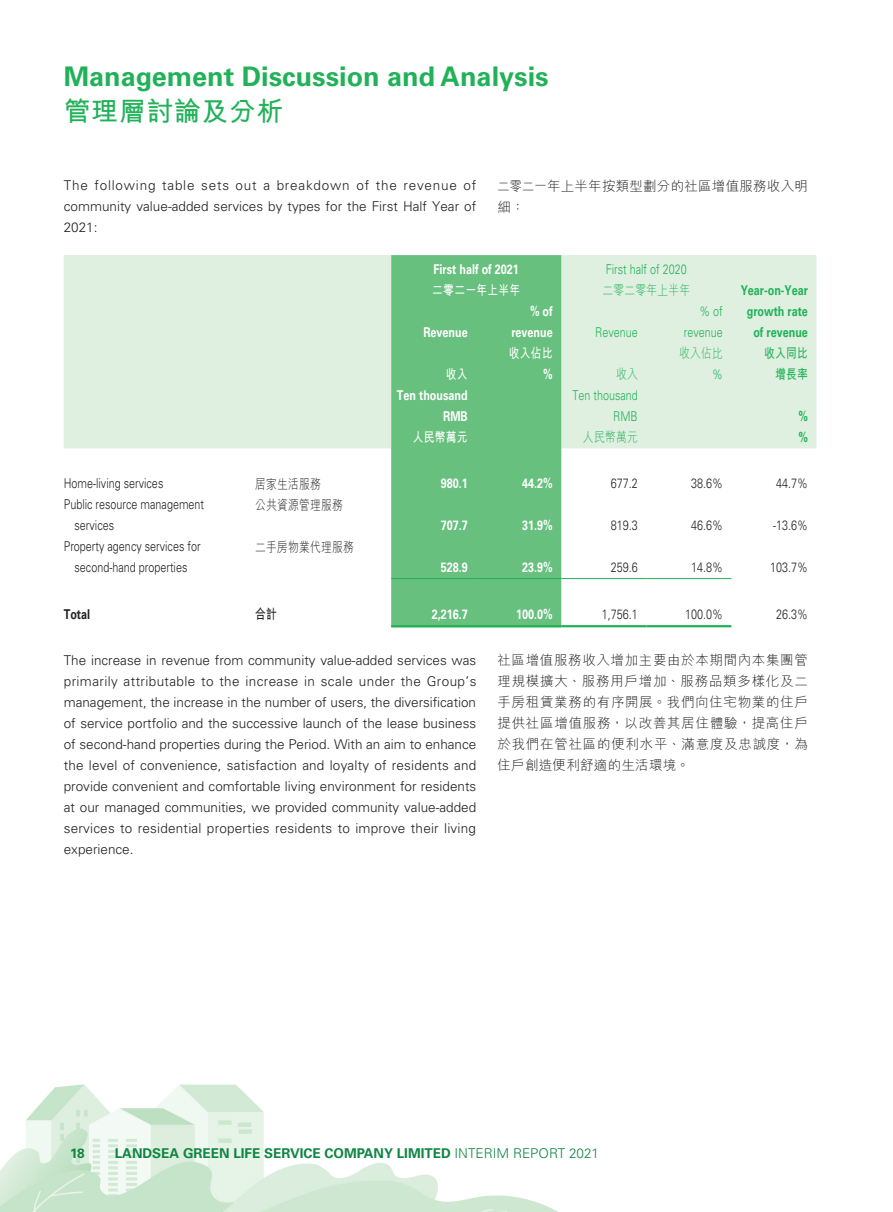
<style>
.page{position:relative;width:893px;height:1212px;background:#fff}
.page>*{position:absolute;margin:0;border:0;box-sizing:border-box;transform-origin:0 0}
.t1{font:700 27px "Univers LT Std";color:#21b259}
.t2{font:700 27px "M Hei HK";letter-spacing:.02em;color:#21b259}
._00_txt_E{font:300 13.5px/21px "Univers LT Std";color:#231f20;text-align:justify}
._50_Table_txt{font:300 13.5px "Univers LT Std";color:#231f20;scale:.8 1}
._000_txt_C{font:300 13.5px/21px "M Hei HK";letter-spacing:.02em;color:#231f20;text-align:justify}
._50_Table_txt-2{font:700 13.5px "Univers LT Std";color:#fff;scale:.8 1}
.t3{font:700 13.5px "Univers LT Std";color:#0f8642}
._50_Table_txt-3{font:300 13.5px "Univers LT Std";color:#21b259;scale:.8 1}
._50_Table_txt-4{font:700 13.5px "Univers LT Std";color:#21b259;scale:.8 1}
._000_txt_C-2{font:300 13.5px/21px "M Hei HK";letter-spacing:.02em;color:#231f20;scale:.9 1}
._50_Table_txt-5{font:300 13.5px "M Hei HK";letter-spacing:.02em;color:#231f20;scale:.8 1}
._50_Table_txt-6{font:700 13.5px "M Hei HK";letter-spacing:.02em;color:#fff;scale:.8 1}
._50_Table_txt-7{font:300 13.5px "M Hei HK";letter-spacing:.02em;color:#21b259;scale:.8 1}
._50_Table_txt-8{font:700 13.5px "M Hei HK";letter-spacing:.02em;color:#21b259;scale:.8 1}
._50_Table_txt-9{font:700 13.5px "Univers LT Std";color:#231f20;scale:.8 1}
._50_Table_txt-10{font:700 13.5px "M Hei HK";color:#231f20;scale:.8 1}
.s1{font-weight:300}
</style>
<div class="page">
<img style="left:0;top:1084px;width:558px;height:128px">
<div style="left:64px;top:255px;width:752px;height:193px;background:#dfefe0"></div>
<div style="left:391px;top:255px;width:170px;height:370px;background:#67c07e"></div>
<hr style="left:391px;top:578px;width:85px;height:1px;background:#21b259">
<hr style="left:476px;top:578px;width:85px;height:1px;background:#21b259">
<hr style="left:561px;top:578px;width:85px;height:1px;background:#21b259">
<hr style="left:646px;top:578px;width:85px;height:1px;background:#21b259">
<hr style="left:391px;top:625px;width:85px;height:2px;background:#21b259">
<hr style="left:476px;top:625px;width:85px;height:2px;background:#21b259">
<hr style="left:561px;top:625px;width:85px;height:2px;background:#21b259">
<hr style="left:646px;top:625px;width:85px;height:2px;background:#21b259">
<h1 class="t1" style="left:64px;top:61px;width:486px">Management Discussion and Analysis</h1>
<h1 class="t2" style="left:64px;top:91px;width:221px">管理層討論及分析</h1>
<p class="_000_txt_C-2" style="left:497px;top:175px;width:346px">二零二一年上半年按類型劃分的社區增值服務收入明細：</p>
<p class="_00_txt_E" style="left:64px;top:175px;width:414px">The following table sets out a breakdown of the revenue of community value-added services by types for the First Half Year of 2021:</p>
<p class="_50_Table_txt-2" style="left:434px;top:261px;width:108px">First half of 2021</p>
<p class="_50_Table_txt-3" style="left:606px;top:261px;width:103px">First half of 2020</p>
<p class="_50_Table_txt-6" style="left:432px;top:281px;width:111px">二零二一年上半年</p>
<p class="_50_Table_txt-7" style="left:602px;top:284px;width:111px">二零二零年上半年</p>
<p class="_50_Table_txt-2" style="left:423px;top:324px;width:57px">Revenue</p>
<p class="_50_Table_txt-2" style="left:530px;top:303px;width:30px">% of</p>
<p class="_50_Table_txt-2" style="left:511px;top:324px;width:53px">revenue</p>
<p class="_50_Table_txt-3" style="left:595px;top:324px;width:55px">Revenue</p>
<p class="_50_Table_txt-3" style="left:699px;top:303px;width:31px">% of</p>
<p class="_50_Table_txt-3" style="left:684px;top:324px;width:50px">revenue</p>
<p class="_50_Table_txt-6" style="left:446px;top:365px;width:29px">收入</p>
<p class="_50_Table_txt-6" style="left:509px;top:344px;width:56px">收入佔比</p>
<p class="_50_Table_txt-2" style="left:543px;top:367px;width:14px">%</p>
<p class="_50_Table_txt-7" style="left:616px;top:368px;width:29px">收入</p>
<p class="_50_Table_txt-7" style="left:679px;top:347px;width:56px">收入佔比</p>
<p class="_50_Table_txt-3" style="left:712px;top:366px;width:15px">%</p>
<p class="_50_Table_txt-4" style="left:741px;top:282px;width:86px">Year-on-Year</p>
<p class="_50_Table_txt-4" style="left:747px;top:303px;width:78px">growth rate</p>
<p class="_50_Table_txt-4" style="left:753px;top:324px;width:70px">of revenue</p>
<p class="_50_Table_txt-8" style="left:764px;top:344px;width:56px">收入同比</p>
<p class="_50_Table_txt-8" style="left:775px;top:365px;width:43px">增長率</p>
<p class="_50_Table_txt-2" style="left:397px;top:387px;width:90px">Ten thousand</p>
<p class="_50_Table_txt-2" style="left:443px;top:408px;width:32px">RMB</p>
<p class="_50_Table_txt-3" style="left:572px;top:387px;width:83px">Ten thousand</p>
<p class="_50_Table_txt-3" style="left:613px;top:408px;width:32px">RMB</p>
<p class="_50_Table_txt-4" style="left:798px;top:408px;width:14px">%</p>
<p class="_50_Table_txt-6" style="left:413px;top:428px;width:70px">人民幣萬元</p>
<p class="_50_Table_txt-7" style="left:583px;top:431px;width:70px">人民幣萬元</p>
<p class="_50_Table_txt-4" style="left:798px;top:429px;width:14px">%</p>
<p class="_50_Table_txt" style="left:64px;top:475px;width:126px">Home-living services</p>
<p class="_50_Table_txt-5" style="left:255px;top:477px;width:84px">居家生活服務</p>
<p class="_50_Table_txt-2" style="left:441px;top:475px;width:35px">980.1</p>
<p class="_50_Table_txt-2" style="left:522px;top:475px;width:40px">44.2%</p>
<p class="_50_Table_txt" style="left:611px;top:475px;width:35px">677.2</p>
<p class="_50_Table_txt" style="left:691px;top:475px;width:41px">38.6%</p>
<p class="_50_Table_txt" style="left:776px;top:475px;width:41px">44.7%</p>
<p class="_50_Table_txt" style="left:64px;top:496px;width:177px">Public resource management</p>
<p class="_50_Table_txt" style="left:75px;top:517px;width:51px">services</p>
<p class="_50_Table_txt-5" style="left:255px;top:498px;width:111px">公共資源管理服務</p>
<p class="_50_Table_txt-2" style="left:441px;top:517px;width:35px">707.7</p>
<p class="_50_Table_txt-2" style="left:522px;top:517px;width:40px">31.9%</p>
<p class="_50_Table_txt" style="left:611px;top:517px;width:35px">819.3</p>
<p class="_50_Table_txt" style="left:691px;top:517px;width:41px">46.6%</p>
<p class="_50_Table_txt" style="left:773px;top:517px;width:45px">-13.6%</p>
<p class="_50_Table_txt" style="left:64px;top:538px;width:173px">Property agency services for</p>
<p class="_50_Table_txt" style="left:75px;top:559px;width:143px">second-hand properties</p>
<p class="_50_Table_txt-5" style="left:255px;top:540px;width:125px">二手房物業代理服務</p>
<p class="_50_Table_txt-2" style="left:441px;top:559px;width:35px">528.9</p>
<p class="_50_Table_txt-2" style="left:522px;top:559px;width:40px">23.9%</p>
<p class="_50_Table_txt" style="left:611px;top:559px;width:35px">259.6</p>
<p class="_50_Table_txt" style="left:691px;top:559px;width:41px">14.8%</p>
<p class="_50_Table_txt" style="left:770px;top:559px;width:49px">103.7%</p>
<p class="_50_Table_txt-9" style="left:64px;top:606px;width:35px">Total</p>
<p class="_50_Table_txt-10" style="left:255px;top:604px;width:29px">合計</p>
<p class="_50_Table_txt-2" style="left:432px;top:606px;width:47px">2,216.7</p>
<p class="_50_Table_txt-2" style="left:516px;top:606px;width:47px">100.0%</p>
<p class="_50_Table_txt" style="left:602px;top:606px;width:47px">1,756.1</p>
<p class="_50_Table_txt" style="left:685px;top:606px;width:49px">100.0%</p>
<p class="_50_Table_txt" style="left:776px;top:606px;width:41px">26.3%</p>
<p class="_00_txt_E" style="left:64px;top:649px;width:414px">The increase in revenue from community value-added services was primarily attributable to the increase in scale under the Group’s management, the increase in the number of users, the diversification of service portfolio and the successive launch of the lease business of second-hand properties during the Period. With an aim to enhance the level of convenience, satisfaction and loyalty of residents and provide convenient and comfortable living environment for residents at our managed communities, we provided community value-added services to residential properties residents to improve their living experience.</p>
<p class="_000_txt_C" style="left:497px;top:649px;width:312px">社區增值服務收入增加主要由於本期間內本集團管理規模擴大、服務用戶增加、服務品類多樣化及二手房租賃業務的有序開展。我們向住宅物業的住戶提供社區增值服務，以改善其居住體驗，提高住戶於我們在管社區的便利水平、滿意度及忠誠度，為住戶創造便利舒適的生活環境。</p>
<p class="t3" style="left:70px;top:1145px;width:16px">18</p>
<p class="t3" style="left:115px;top:1145px;width:486px">LANDSEA GREEN LIFE SERVICE COMPANY LIMITED <span class="s1">INTERIM REPORT 2021</span></p>
</div>
